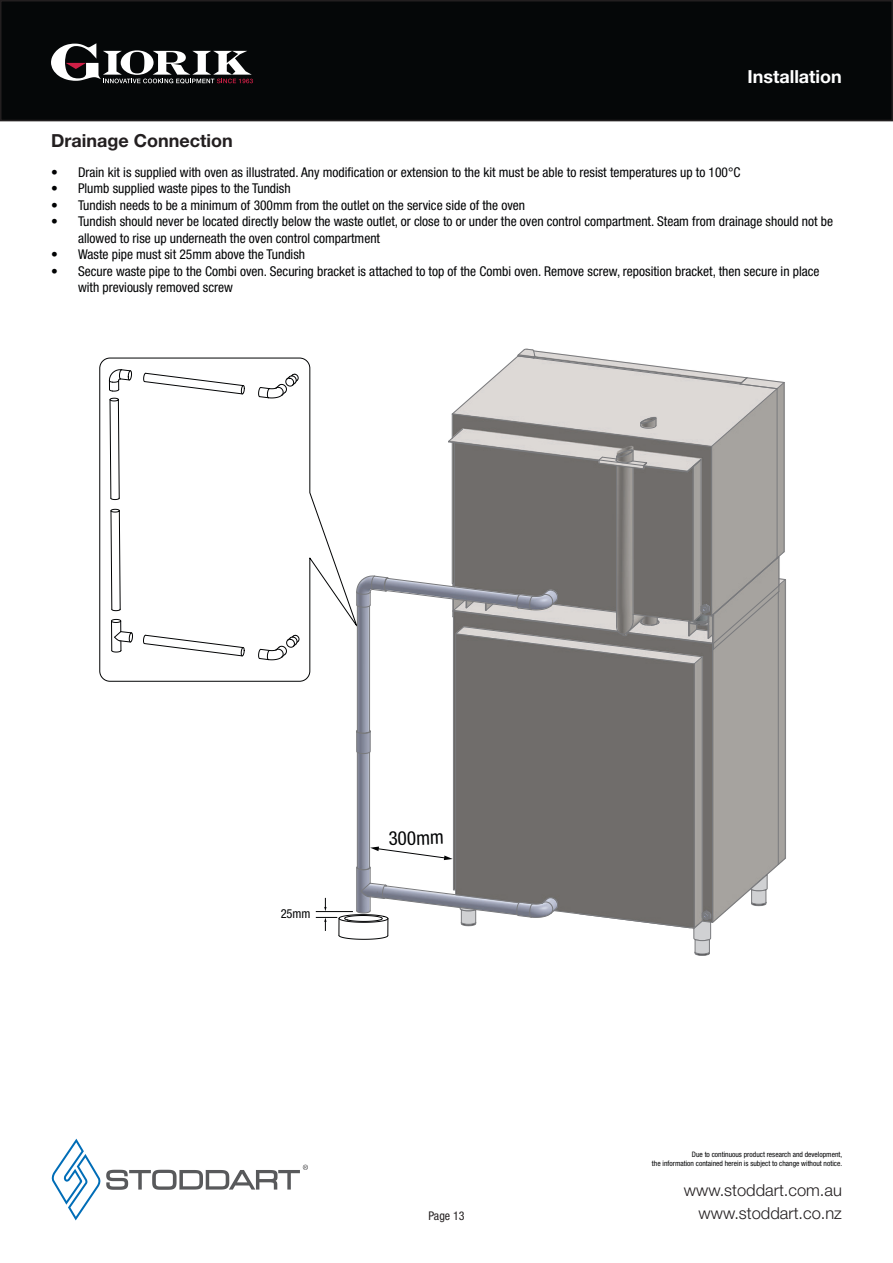
<style>
.page{position:relative;width:893px;height:1263px;background:#fff}
.page>*{position:absolute;margin:0;border:0;box-sizing:border-box;transform-origin:0 0}
.t1{font:condensed 19.2px "Helvetica Neue LT Pro";color:#020304}
.Sub_Header_-_JM{font:700 18px "Helvetica Neue LT Std";color:#231f20}
.Header_non_content{font:700 18px "Helvetica Neue LT Std";color:#fff}
.t2{font:300 16.5px/22.8px "Helvetica Neue LT Pro";color:#231f20;text-align:right}
.t3{font:condensed 13.5px/16.5px "Helvetica Neue LT Pro";color:#020304}
.t4{font:condensed 12.45px "Helvetica Neue LT Pro";color:#020304}
.t5{font:condensed 12px "Helvetica Neue LT Pro";color:#231f20}
.t6{font:condensed 7.5px/9px "Helvetica Neue LT Pro";color:#020304;text-align:right}
</style>
<div class="page">
<svg style="left:51px;top:1139px;width:257px;height:81px"></svg>
<div style="left:1px;top:1px;width:891px;height:119px;background:#050708"></div>
<div style="left:0;top:0;width:893px;height:121px;border:2px solid #231f20"></div>
<svg style="left:51px;top:43px;width:202px;height:41px"></svg>
<svg style="left:99px;top:357px;width:235px;height:325px"></svg>
<img style="left:334px;top:348px;width:451px;height:498px">
<svg style="left:111px;top:619px;width:22px;height:33px"></svg>
<svg style="left:111px;top:509px;width:10px;height:102px"></svg>
<svg style="left:143px;top:373px;width:102px;height:21px"></svg>
<svg style="left:143px;top:635px;width:102px;height:21px"></svg>
<svg style="left:110px;top:398px;width:10px;height:102px"></svg>
<svg style="left:109px;top:369px;width:23px;height:23px"></svg>
<svg style="left:258px;top:635px;width:41px;height:25px"></svg>
<svg style="left:258px;top:374px;width:41px;height:24px"></svg>
<hr style="left:357px;top:742px;width:1px;height:125px;background:#797a7d">
<hr style="left:369px;top:742px;width:1px;height:125px;background:#797a7d">
<hr style="left:357px;top:606px;width:1px;height:136px;background:#797a7d">
<hr style="left:369px;top:606px;width:1px;height:136px;background:#797a7d">
<hr style="left:633px;top:468px;width:1px;height:153px;background:#797a7d">
<hr style="left:616px;top:465px;width:1px;height:161px;background:#797a7d">
<svg style="left:356px;top:729px;width:15px;height:25px"></svg>
<hr style="left:454px;top:443px;width:1px;height:144px;background:#797a7d">
<hr style="left:693px;top:467px;width:1px;height:155px;background:#797a7d">
<hr style="left:701px;top:460px;width:1px;height:155px;background:#797a7d">
<hr style="left:452px;top:442px;width:1px;height:141px;background:#797a7d">
<hr style="left:711px;top:447px;width:1px;height:169px;background:#797a7d">
<hr style="left:777px;top:389px;width:1px;height:169px;background:#797a7d">
<hr style="left:784px;top:382px;width:1px;height:170px;background:#797a7d">
<svg style="left:448px;top:349px;width:337px;height:124px"></svg>
<hr style="left:694px;top:664px;width:1px;height:264px;background:#797a7d">
<hr style="left:702px;top:657px;width:1px;height:264px;background:#797a7d">
<hr style="left:455px;top:634px;width:1px;height:261px;background:#797a7d">
<hr style="left:453px;top:611px;width:1px;height:279px;background:#797a7d">
<hr style="left:712px;top:644px;width:1px;height:278px;background:#797a7d">
<hr style="left:778px;top:592px;width:1px;height:272px;background:#797a7d">
<hr style="left:785px;top:579px;width:1px;height:279px;background:#797a7d">
<svg style="left:356px;top:551px;width:429px;height:113px"></svg>
<svg style="left:316px;top:846px;width:470px;height:110px"></svg>
<p class="Header_non_content" style="left:747px;top:65px;width:96px">Installation</p>
<p class="Sub_Header_-_JM" style="left:51px;top:129px;width:183px">Drainage Connection</p>
<p class="t3" style="left:51px;top:164px;width:691px">• Drain kit is supplied with oven as illustrated. Any modification or extension to the kit must be able to resist temperatures up to 100°C</p>
<p class="t3" style="left:51px;top:180px;width:241px">• Plumb supplied waste pipes to the Tundish</p>
<p class="t3" style="left:51px;top:197px;width:476px">• Tundish needs to be a minimum of 300mm from the outlet on the service side of the oven</p>
<p class="t3" style="left:78px;top:213px;width:757px;text-indent:-27px">• Tundish should never be located directly below the waste outlet, or close to or under the oven control compartment. Steam from drainage should not be allowed to rise up underneath the oven control compartment</p>
<p class="t3" style="left:51px;top:246px;width:256px">• Waste pipe must sit 25mm above the Tundish</p>
<p class="t3" style="left:78px;top:263px;width:743px;text-indent:-27px">• Secure waste pipe to the Combi oven. Securing bracket is attached to top of the Combi oven. Remove screw, reposition bracket, then secure in place with previously removed screw</p>
<p class="t4" style="left:281px;top:906px;width:31px">25mm</p>
<p class="t1" style="left:388px;top:827px;width:57px;rotate:-2deg">300mm</p>
<p class="t5" style="left:428px;top:1209px;width:38px">Page 13</p>
<p class="t6" style="left:652px;top:1150px;width:192px">Due to continuous product research and development,<br>the information contained herein is subject to change without notice.</p>
<p class="t2" style="left:684px;top:1178px;width:160px">www.stoddart.com.au www.stoddart.co.nz</p>
</div>
